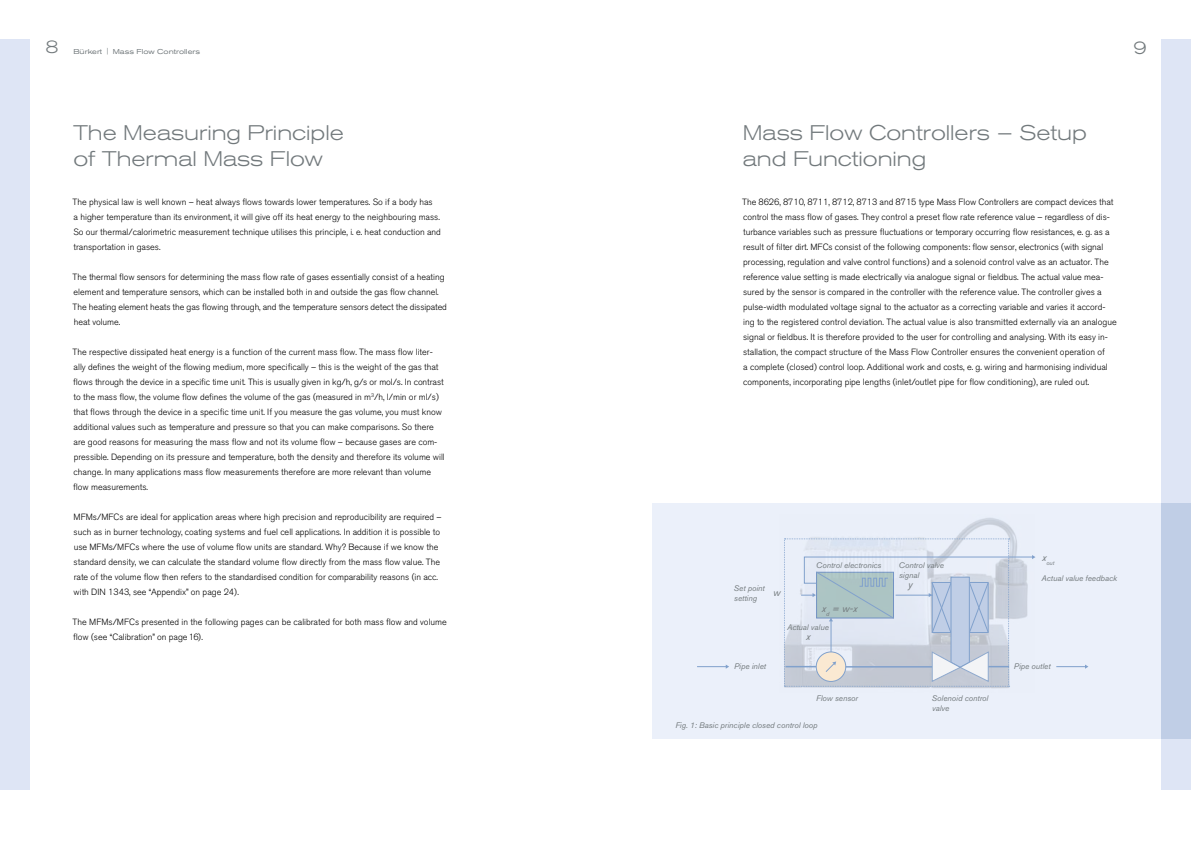
<style>
.page{position:relative;width:1191px;height:842px;background:#fff}
.page>*{position:absolute;margin:0;border:0;box-sizing:border-box;transform-origin:0 0}
.t1{font:300 expanded 21px/26px "Akzidenz Grotesk BQ";color:#72797c}
.t2{font:300 expanded 18px "Akzidenz Grotesk BQ";color:#72797c}
.t3{font:italic 10px "Akzidenz Grotesk BQ";color:#72797c}
.t4{font:300 9px/15px "Akzidenz Grotesk BQ";color:#000}
.t5{font:italic 8px/10px "Akzidenz Grotesk BQ";color:#72797c}
.t6{font:expanded 7px "Akzidenz Grotesk BQ";color:#72797c}
.t7{font:italic 5.8px "Akzidenz Grotesk BQ";color:#72797c}
.s1{font-weight:300}
</style>
<div class="page">
<div style="left:652px;top:503px;width:539px;height:236px;background:#ebf0fa"></div>
<img style="left:784px;top:518px;width:232px;height:170px">
<div style="left:0;top:40px;width:30px;height:750px;background:#dee5f5"></div>
<div style="left:1161px;top:40px;width:30px;height:750px;background:#dee5f5"></div>
<svg style="left:697px;top:665px;width:32px;height:4px"></svg>
<svg style="left:1056px;top:664px;width:32px;height:5px"></svg>
<div style="left:1161px;top:503px;width:30px;height:236px;background:#c0cee6"></div>
<svg style="left:784px;top:538px;width:251px;height:149px"></svg>
<h2 class="t2" style="left:46px;top:37px;width:15px">8</h2>
<p class="t6" style="left:73px;top:47px;width:128px">Bürkert <span class="s1">|</span> Mass Flow Controllers</p>
<h2 class="t2" style="left:1133px;top:37px;width:15px">9</h2>
<h1 class="t1" style="left:73px;top:119px;width:272px">The Measuring Principle of Thermal Mass Flow</h1>
<p class="t4" style="left:73px;top:194px;width:370px">The physical law is well known – heat always flows towards lower temperatures. So if a body has<br>a higher temperature than its environment, it will give off its heat energy to the neighbouring mass.<br>So our thermal/calorimetric measurement technique utilises this principle, i. e. heat conduction and transportation in gases.</p>
<p class="t4" style="left:73px;top:269px;width:376px">The thermal flow sensors for determining the mass flow rate of gases essentially consist of a heating element and temperature sensors, which can be installed both in and outside the gas flow channel.<br>The heating element heats the gas flowing through, and the temperature sensors detect the dissipated heat volume.</p>
<p class="t4" style="left:73px;top:344px;width:373px">The respective dissipated heat energy is a function of the current mass flow. The mass flow liter&shy;ally defines the weight of the flowing medium, more specifically – this is the weight of the gas that flows through the device in a specific time unit. This is usually given in kg/h, g/s or mol/s. In contrast to the mass flow, the volume flow defines the volume of the gas (measured in m<sup>3</sup>/h, l/min or ml/s) that flows through the device in a specific time unit. If you measure the gas volume, you must know additional values such as temperature and pressure so that you can make comparisons. So there are good reasons for measuring the mass flow and not its volume flow – because gases are com&shy;pressible. Depending on its pressure and temperature, both the density and therefore its volume will change. In many applications mass flow measurements therefore are more relevant than volume flow measurements.</p>
<p class="t4" style="left:74px;top:509px;width:369px">MFMs/MFCs are ideal for application areas where high precision and reproducibility are required – such as in burner technology, coating systems and fuel cell applications. In addition it is possible to use MFMs/MFCs where the use of volume flow units are standard. Why? Because if we know the standard density, we can calculate the standard volume flow directly from the mass flow value. The rate of the volume flow then refers to the standardised condition for comparability reasons (in acc. with DIN 1343, see “Appendix” on page 24).</p>
<p class="t4" style="left:73px;top:614px;width:376px">The MFMs/MFCs presented in the following pages can be calibrated for both mass flow and volume flow (see “Calibration” on page16).</p>
<h1 class="t1" style="left:743px;top:119px;width:345px">Mass Flow Controllers − Setup and Functioning</h1>
<p class="t4" style="left:742px;top:194px;width:376px">The 8626, 8710, 8711, 8712, 8713 and 8715 type Mass Flow Controllers are compact devices that control the mass flow of gases. They control a preset flow rate reference value – regardless of dis&shy;turbance variables such as pressure fluctuations or temporary occurring flow resistances, e. g. as a result of filter dirt. MFCs consist of the following components: flow sensor, electronics (with signal processing, regulation and valve control functions) and a solenoid control valve as an actuator. The reference value setting is made electrically via analogue signal or fieldbus. The actual value mea&shy;sured by the sensor is compared in the controller with the reference value. The controller gives a pulse-width modulated voltage signal to the actuator as a correcting variable and varies it accord&shy;ing to the registered control deviation. The actual value is also transmitted externally via an analogue signal or fieldbus. It is therefore provided to the user for controlling and analysing. With its easy in&shy;stallation, the compact structure of the Mass Flow Controller ensures the convenient operation of<br>a complete (closed) control loop. Additional work and costs, e. g. wiring and harmonising individual components, incorporating pipe lengths (inlet/outlet pipe for flow conditioning), are ruled out.</p>
<p class="t5" style="left:734px;top:583px;width:32px">Set point setting</p>
<p class="t3" style="left:773px;top:587px;width:9px">w</p>
<p class="t5" style="left:816px;top:560px;width:67px">Control electronics</p>
<p class="t3" style="left:821px;top:603px;width:37px">x<sub>d</sub> = w-x</p>
<p class="t5" style="left:787px;top:622px;width:43px">Actual value</p>
<p class="t3" style="left:806px;top:631px;width:6px">x</p>
<p class="t5" style="left:899px;top:560px;width:47px">Control valve signal</p>
<p class="t3" style="left:908px;top:579px;width:6px">y</p>
<p class="t7" style="left:1042px;top:559px;width:14px"><sup>x</sup>out</p>
<p class="t5" style="left:1041px;top:574px;width:77px">Actual value feedback</p>
<p class="t5" style="left:734px;top:662px;width:34px">Pipe inlet</p>
<p class="t5" style="left:1014px;top:662px;width:38px">Pipe outlet</p>
<p class="t5" style="left:932px;top:693px;width:58px">Solenoid control valve</p>
<p class="t5" style="left:816px;top:693px;width:43px">Flow sensor</p>
<p class="t5" style="left:675px;top:720px;width:144px">Fig. 1: Basic principle closed control loop</p>
</div>
